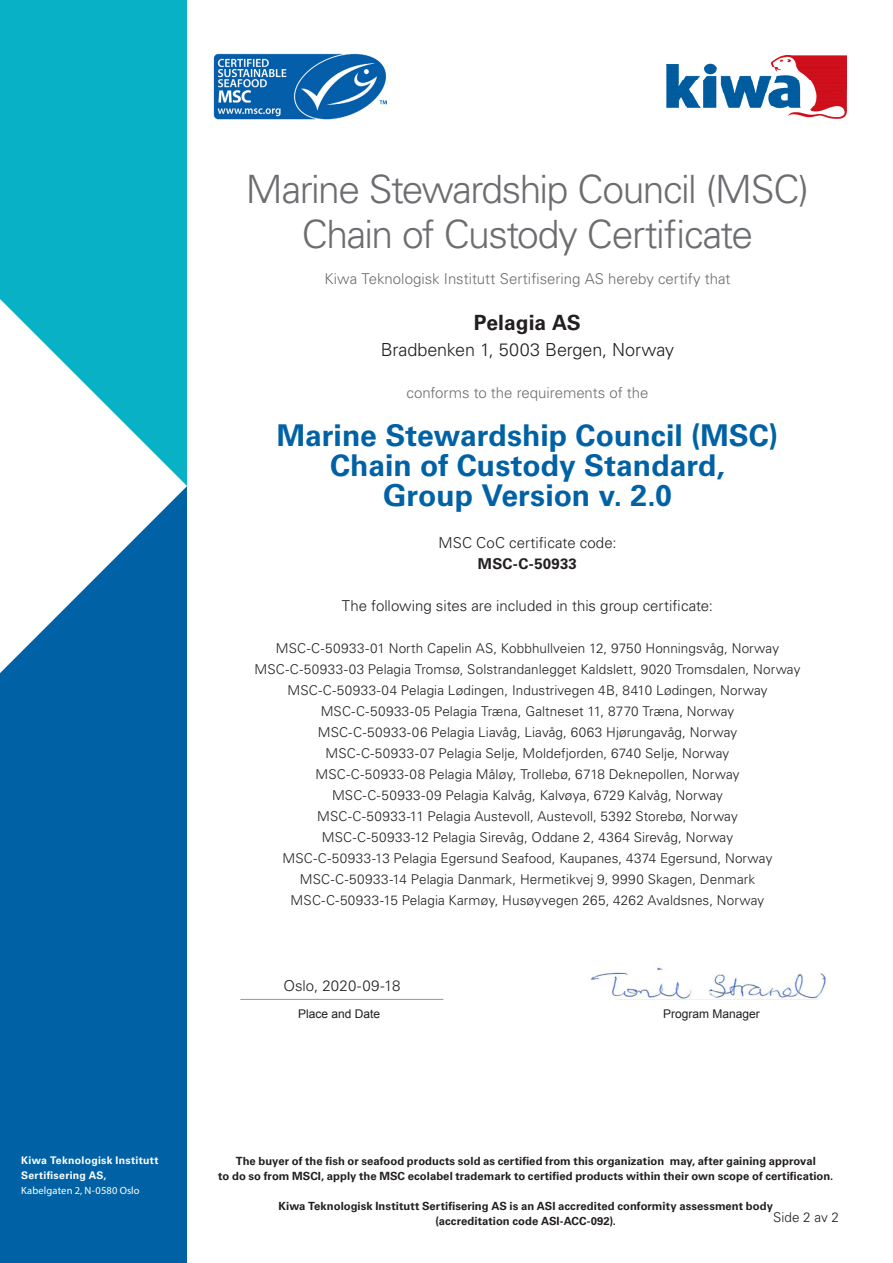
<style>
.page{position:relative;width:893px;height:1263px;background:#fff}
.page>*{position:absolute;margin:0;border:0;box-sizing:border-box;transform-origin:0 0}
.certificate_title{font:300 39px "Univers LT Std";letter-spacing:-.04em;color:#6c6d70}
.certificate{font:700 30px/30px "Univers LT Std";color:#0062a5;text-align:center}
.t1{font:700 21px "Univers LT Std";color:#231f20}
.t2{font:300 18px "Univers LT Std";letter-spacing:-.01em;color:#231f20}
.t3{font:300 15px "Univers LT Std";color:#231f20}
.explanation_text{font:300 15px "Univers LT Std";color:#6c6d70}
.t4{font:700 15px "Univers LT Std";letter-spacing:.015em;color:#231f20}
.t5{font:300 13.5px "Univers LT Std";letter-spacing:.005em;color:#231f20}
.t6{font:12px "Arial";color:#231f20}
.t7{font:700 11.25px/15px "Univers LT Std";letter-spacing:.005em;color:#231f20;text-align:center}
.t8{font:700 10.5px/15px "Univers LT Std";letter-spacing:.025em;color:#fff}
.t9{font:10.5px "Myriad Pro";letter-spacing:.015em;color:#fff}
</style>
<div class="page">
<div style="left:0;top:486px;width:187px;height:777px;background:#0062a5"></div>
<div style="left:0;top:0;width:187px;height:486px;background:#09b1c7"></div>
<svg style="left:0;top:299px;width:187px;height:374px;fill:#fff"></svg>
<img style="left:667px;top:55px;width:179px;height:64px">
<img style="left:213px;top:53px;width:173px;height:66px">
<hr style="left:240px;top:999px;width:203px;height:1px;background:#939598">
<hr style="left:615px;top:998px;width:203px;height:1px;background:#939598">
<img style="left:591px;top:965px;width:237px;height:33px">
<p class="t8" style="left:21px;top:1153px;width:139px">Kiwa Teknologisk Institutt<br>Sertifisering AS,</p>
<p class="t9" style="left:21px;top:1184px;width:120px">Kabelgaten 2, N-0580 Oslo</p>
<p class="certificate_title" style="left:246px;top:165px;width:564px">Marine Stewardship Council (MSC)</p>
<p class="certificate_title" style="left:302px;top:210px;width:453px">Chain of Custody Certificate</p>
<p class="explanation_text" style="left:324px;top:269px;width:408px">Kiwa Teknologisk Institutt Sertifisering AS hereby certify that</p>
<p class="t1" style="left:474px;top:310px;width:108px">Pelagia AS</p>
<p class="t2" style="left:381px;top:338px;width:295px">Bradbenken 1, 5003 Bergen, Norway</p>
<p class="explanation_text" style="left:406px;top:383px;width:244px">conforms to the requirements of the</p>
<p class="certificate" style="left:277px;top:420px;width:503px">Marine Stewardship Council (MSC)</p>
<p class="certificate" style="left:330px;top:450px;width:396px">Chain of Custody Standard,<br>Group Version v. 2.0</p>
<p class="t3" style="left:438px;top:533px;width:180px">MSC CoC certificate code:</p>
<p class="t4" style="left:478px;top:554px;width:100px">MSC-C-50933</p>
<p class="t3" style="left:342px;top:596px;width:373px">The following sites are included in this group certificate:</p>
<p class="t5" style="left:276px;top:640px;width:505px">MSC-C-50933-01 North Capelin AS, Kobbhullveien 12, 9750 Honningsvåg, Norway</p>
<p class="t5" style="left:254px;top:661px;width:547px">MSC-C-50933-03 Pelagia Tromsø, Solstrandanlegget Kaldslett, 9020 Tromsdalen, Norway</p>
<p class="t5" style="left:287px;top:682px;width:482px">MSC-C-50933-04 Pelagia Lødingen, Industrivegen 4B, 8410 Lødingen, Norway</p>
<p class="t5" style="left:321px;top:703px;width:415px">MSC-C-50933-05 Pelagia Træna, Galtneset 11, 8770 Træna, Norway</p>
<p class="t5" style="left:318px;top:724px;width:421px">MSC-C-50933-06 Pelagia Liavåg, Liavåg, 6063 Hjørungavåg, Norway</p>
<p class="t5" style="left:326px;top:745px;width:405px">MSC-C-50933-07 Pelagia Selje, Moldefjorden, 6740 Selje, Norway</p>
<p class="t5" style="left:315px;top:766px;width:426px">MSC-C-50933-08 Pelagia Måløy, Trollebø, 6718 Deknepollen, Norway</p>
<p class="t5" style="left:332px;top:787px;width:392px">MSC-C-50933-09 Pelagia Kalvåg, Kalvøya, 6729 Kalvåg, Norway</p>
<p class="t5" style="left:317px;top:808px;width:422px">MSC-C-50933-11 Pelagia Austevoll, Austevoll, 5392 Storebø, Norway</p>
<p class="t5" style="left:322px;top:829px;width:413px">MSC-C-50933-12 Pelagia Sirevåg, Oddane 2, 4364 Sirevåg, Norway</p>
<p class="t5" style="left:282px;top:850px;width:491px">MSC-C-50933-13 Pelagia Egersund Seafood, Kaupanes, 4374 Egersund, Norway</p>
<p class="t5" style="left:300px;top:871px;width:457px">MSC-C-50933-14 Pelagia Danmark, Hermetikvej 9, 9990 Skagen, Denmark</p>
<p class="t5" style="left:291px;top:892px;width:475px">MSC-C-50933-15 Pelagia Karmøy, Husøyvegen 265, 4262 Avaldsnes, Norway</p>
<p class="t3" style="left:283px;top:976px;width:118px">Oslo, 2020-09-18</p>
<p class="t6" style="left:298px;top:1005px;width:84px">Place and Date</p>
<p class="t6" style="left:663px;top:1005px;width:98px">Program Manager</p>
<p class="t7" style="left:218px;top:1153px;width:617px">The buyer of the fish or seafood products sold as certified from this organization may, after gaining approval<br>to do so from MSCI, apply the MSC ecolabel trademark to certified products within their own scope of certification.</p>
<p class="t7" style="left:279px;top:1198px;width:496px">Kiwa Teknologisk Institutt Sertifisering AS is an ASI accredited conformity assessment body (accreditation code ASI-ACC-092).</p>
<p class="t5" style="left:773px;top:1209px;width:67px">Side 2 av 2</p>
</div>
